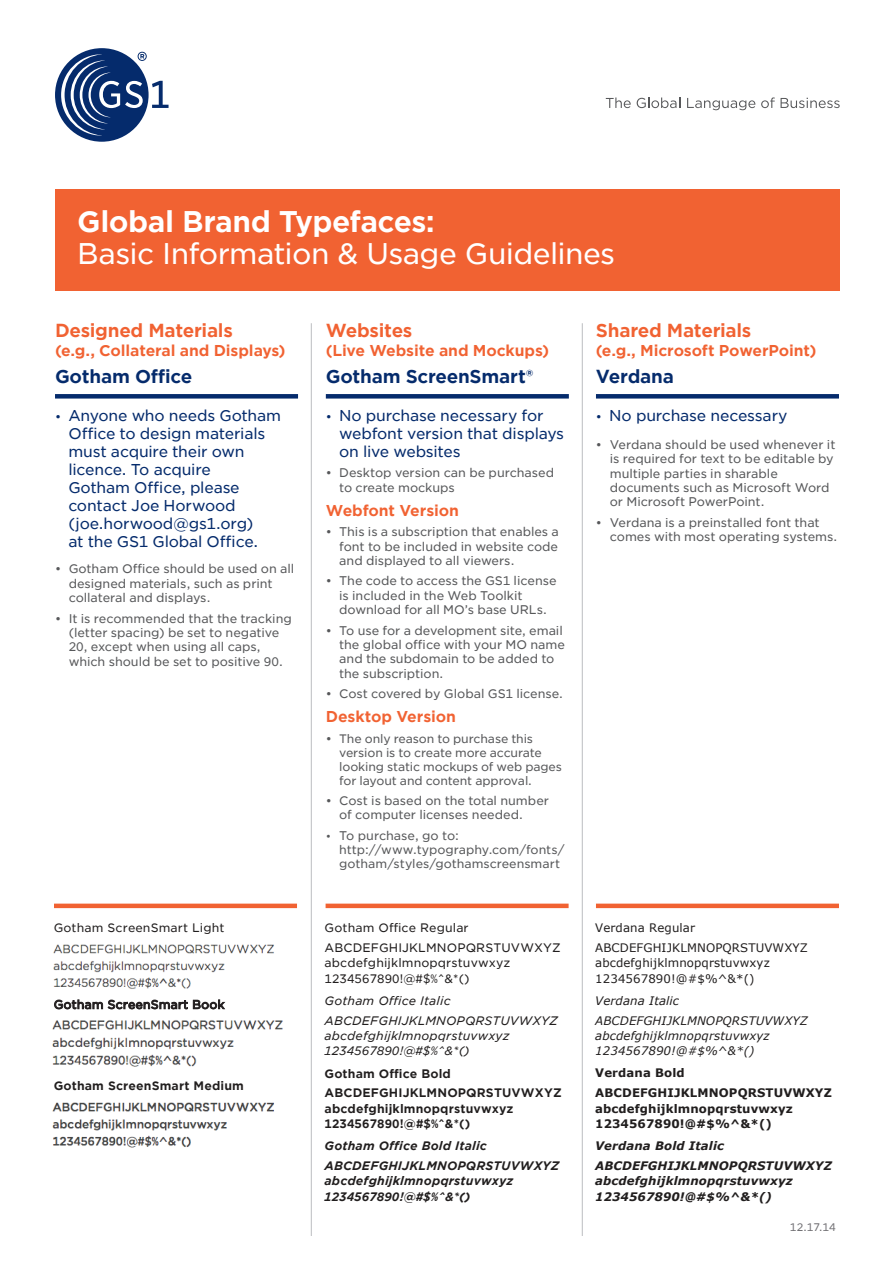
<style>
.page{position:relative;width:893px;height:1263px;background:#fff}
.page>*{position:absolute;margin:0;border:0;box-sizing:border-box;transform-origin:0 0}
.t1{font:28.5px "Gotham Office";letter-spacing:-.02em;color:#fff}
.t2{font:700 28.5px "Gotham Office";letter-spacing:-.02em;color:#fff}
.t3{font:700 18px "Gotham Office";letter-spacing:-.02em;color:#f16232}
.t4{font:700 18px "Gotham Office";letter-spacing:-.015em;color:#052b6c}
.t5{font:15px/18px "Gotham Office";letter-spacing:-.015em;color:#052b6c}
.t6{font:700 15px "Gotham Office";letter-spacing:-.01em;color:#f16232}
.t7{font:12px/14.4px "Gotham Office";letter-spacing:-.005em;color:#57585a}
.t8{font:11.85px/14.2px "Gotham Office";color:#57585a}
.t9{font:11.7px/19.8px "Gotham Office";letter-spacing:.01em;color:#211e1e}
.t10{font:11.7px/14.1px "Gotham Office";letter-spacing:-.01em;color:#57585a}
.t11{font:700 11.7px/19.8px "Gotham Office";letter-spacing:.01em;color:#211e1e}
.t12{font:italic 700 11.7px/19.8px "Gotham Office";letter-spacing:.01em;color:#211e1e}
.t13{font:italic 11.7px/19.8px "Gotham Office";letter-spacing:.01em;color:#211e1e}
.t14{font:italic 700 11.7px/19.8px "Verdana";letter-spacing:.01em;color:#211e1e}
.t15{font:11.7px/19.8px "Verdana";letter-spacing:.01em;color:#211e1e}
.t16{font:italic 11.7px/19.8px "Verdana";letter-spacing:.01em;color:#211e1e}
.t17{font:700 11.7px/19.8px "Verdana";letter-spacing:.01em;color:#211e1e}
.t18{font:10.5px "Gotham Office";color:#717074}
.s1{font-size:12px}
.s2{font-size:10.5px}
</style>
<div class="page">
<img style="left:53px;top:944px;width:221px;height:59px">
<img style="left:52px;top:1009px;width:231px;height:58px">
<img style="left:52px;top:1102px;width:222px;height:46px">
<svg style="left:54px;top:1000px;width:171px;height:9px"></svg>
<div style="left:55px;top:189px;width:785px;height:102px;background:#f16232"></div>
<hr style="left:311px;top:323px;width:1px;height:913px;background:#bcbdc0">
<hr style="left:582px;top:323px;width:1px;height:913px;background:#bcbdc0">
<div style="left:326px;top:394px;width:243px;height:5px;background:#052b6c"></div>
<div style="left:55px;top:394px;width:243px;height:5px;background:#052b6c"></div>
<div style="left:596px;top:394px;width:243px;height:5px;background:#052b6c"></div>
<hr style="left:54px;top:904px;width:243px;height:4px;background:#f16232">
<hr style="left:326px;top:904px;width:243px;height:4px;background:#f16232">
<hr style="left:596px;top:904px;width:243px;height:4px;background:#f16232">
<svg style="left:606px;top:98px;width:25px;height:10px"></svg>
<svg style="left:637px;top:98px;width:43px;height:10px"></svg>
<svg style="left:687px;top:98px;width:68px;height:12px"></svg>
<svg style="left:761px;top:97px;width:14px;height:11px"></svg>
<svg style="left:781px;top:98px;width:59px;height:10px"></svg>
<div style="left:55px;top:48px;width:94px;height:94px;background:#052b6c;border-radius:50%"></div>
<svg style="left:61px;top:52px;width:108px;height:84px"></svg>
<h1 class="t2" style="left:77px;top:202px;width:359px">Global Brand Typefaces:</h1>
<h1 class="t1" style="left:77px;top:235px;width:540px">Basic Information &amp; Usage Guidelines</h1>
<h2 class="t3" style="left:55px;top:318px;width:179px">Designed Materials</h2>
<p class="t6" style="left:55px;top:341px;width:232px">(e.g., Collateral and Displays)</p>
<h2 class="t4" style="left:55px;top:364px;width:139px">Gotham Office</h2>
<p class="t5" style="left:68px;top:406px;width:214px;text-indent:-13px"><span class="s1">•</span> Anyone who needs Gotham<br>Office to design materials must acquire their own licence. To acquire<br>Gotham Office, please contact Joe Horwood (joe.horwood@gs1.org)<br>at the GS1 Global Office.</p>
<p class="t7" style="left:69px;top:561px;width:227px;text-indent:-14px">• Gotham Office should be used on all designed materials, such as print collateral and displays.</p>
<p class="t7" style="left:69px;top:611px;width:225px;text-indent:-14px">• It is recommended that the tracking (letter spacing) be set to negative 20, except when using all caps, which should be set to positive 90.</p>
<p class="t9" style="left:54px;top:918px;width:172px">Gotham ScreenSmart Light</p>
<p class="t9" style="left:54px;top:994px;width:172px">Gotham ScreenSmart Book</p>
<p class="t11" style="left:54px;top:1076px;width:192px">Gotham ScreenSmart Medium</p>
<h2 class="t3" style="left:326px;top:318px;width:88px">Websites</h2>
<p class="t6" style="left:326px;top:341px;width:225px">(Live Website and Mockups)</p>
<h2 class="t4" style="left:326px;top:364px;width:209px">Gotham ScreenSmart®</h2>
<p class="t5" style="left:339px;top:406px;width:226px;text-indent:-13px"><span class="s1">•</span> No purchase necessary for webfont version that displays on live websites</p>
<p class="t7" style="left:339px;top:465px;width:216px;text-indent:-13px">• Desktop version can be purchased to create mockups</p>
<p class="t6" style="left:326px;top:500px;width:135px">Webfont Version</p>
<p class="t7" style="left:339px;top:524px;width:221px;text-align:justify;text-indent:-13px">• This is a subscription that enables a font to be included in website code and displayed to all viewers.</p>
<p class="t7" style="left:339px;top:573px;width:219px;text-indent:-13px">• The code to access the GS1 license is included in the Web Toolkit download for all MO’s base URLs.</p>
<p class="t7" style="left:339px;top:623px;width:227px;text-indent:-13px">• To use for a development site, email the global office with your MO name and the subdomain to be added to the subscription.</p>
<p class="t7" style="left:326px;top:686px;width:239px">• Cost covered by Global GS1 license.</p>
<p class="t6" style="left:326px;top:706px;width:132px">Desktop Version</p>
<p class="t10" style="left:339px;top:731px;width:224px;text-indent:-13px"><span class="s1">•</span> The only reason to purchase this version is to create more accurate looking static mockups of web pages for layout and content approval.</p>
<p class="t7" style="left:339px;top:793px;width:211px;text-indent:-13px">• Cost is based on the total number of computer licenses needed.</p>
<p class="t7" style="left:326px;top:828px;width:134px"><span class="s2">•</span> To purchase, go to:</p>
<p class="t8" style="left:339px;top:842px;width:227px">http://www.typography.com/fonts/ gotham/styles/gothamscreensmart</p>
<p class="t9" style="left:325px;top:918px;width:238px">Gotham Office Regular<br>ABCDEFGHIJKLMNOPQRSTUVWXYZ</p>
<p class="t9" style="left:325px;top:955px;width:187px;line-height:15.3px">abcdefghijklmnopqrstuvwxyz<br>1234567890!@#$%^&amp;*()</p>
<p class="t13" style="left:325px;top:990px;width:235px">Gotham Office Italic<br>ABCDEFGHIJKLMNOPQRSTUVWXYZ</p>
<p class="t13" style="left:325px;top:1028px;width:187px;line-height:15.3px">abcdefghijklmnopqrstuvwxyz<br>1234567890!@#$%^&amp;*()</p>
<p class="t11" style="left:325px;top:1063px;width:239px">Gotham Office Bold<br>ABCDEFGHIJKLMNOPQRSTUVWXYZ</p>
<p class="t11" style="left:325px;top:1100px;width:191px;line-height:15.3px">abcdefghijklmnopqrstuvwxyz<br>1234567890!@#$%^&amp;*()</p>
<p class="t12" style="left:325px;top:1136px;width:236px">Gotham Office Bold Italic<br>ABCDEFGHIJKLMNOPQRSTUVWXYZ</p>
<p class="t12" style="left:325px;top:1173px;width:190px;line-height:15.3px">abcdefghijklmnopqrstuvwxyz<br>1234567890!@#$%^&amp;*()</p>
<h2 class="t3" style="left:596px;top:318px;width:157px">Shared Materials</h2>
<p class="t6" style="left:596px;top:341px;width:222px">(e.g., Microsoft PowerPoint)</p>
<h2 class="t4" style="left:596px;top:364px;width:80px">Verdana</h2>
<p class="t5" style="left:596px;top:406px;width:193px"><span class="s1">•</span> No purchase necessary</p>
<p class="t7" style="left:610px;top:437px;width:227px;text-indent:-14px">• Verdana should be used whenever it is required for text to be editable by multiple parties in sharable documents such as Microsoft Word or Microsoft PowerPoint.</p>
<p class="t7" style="left:610px;top:515px;width:229px;text-indent:-14px">• Verdana is a preinstalled font that comes with most operating systems.</p>
<p class="t15" style="left:595px;top:918px;width:214px">Verdana Regular<br>ABCDEFGHIJKLMNOPQRSTUVWXYZ</p>
<p class="t15" style="left:595px;top:955px;width:176px;line-height:15.3px">abcdefghijklmnopqrstuvwxyz<br>1234567890!@#$%^&amp;*()</p>
<p class="t16" style="left:595px;top:990px;width:214px">Verdana Italic<br>ABCDEFGHIJKLMNOPQRSTUVWXYZ</p>
<p class="t16" style="left:595px;top:1028px;width:176px;line-height:15.3px">abcdefghijklmnopqrstuvwxyz<br>1234567890!@#$%^&amp;*()</p>
<p class="t17" style="left:595px;top:1063px;width:238px">Verdana Bold<br>ABCDEFGHIJKLMNOPQRSTUVWXYZ</p>
<p class="t17" style="left:595px;top:1100px;width:199px;line-height:15.3px">abcdefghijklmnopqrstuvwxyz<br>1234567890!@#$%^&amp;*()</p>
<p class="t14" style="left:595px;top:1136px;width:238px">Verdana Bold Italic<br>ABCDEFGHIJKLMNOPQRSTUVWXYZ</p>
<p class="t14" style="left:595px;top:1173px;width:199px;line-height:15.3px">abcdefghijklmnopqrstuvwxyz<br>1234567890!@#$%^&amp;*()</p>
<p class="t18" style="left:790px;top:1220px;width:48px">12.17.14</p>
</div>
